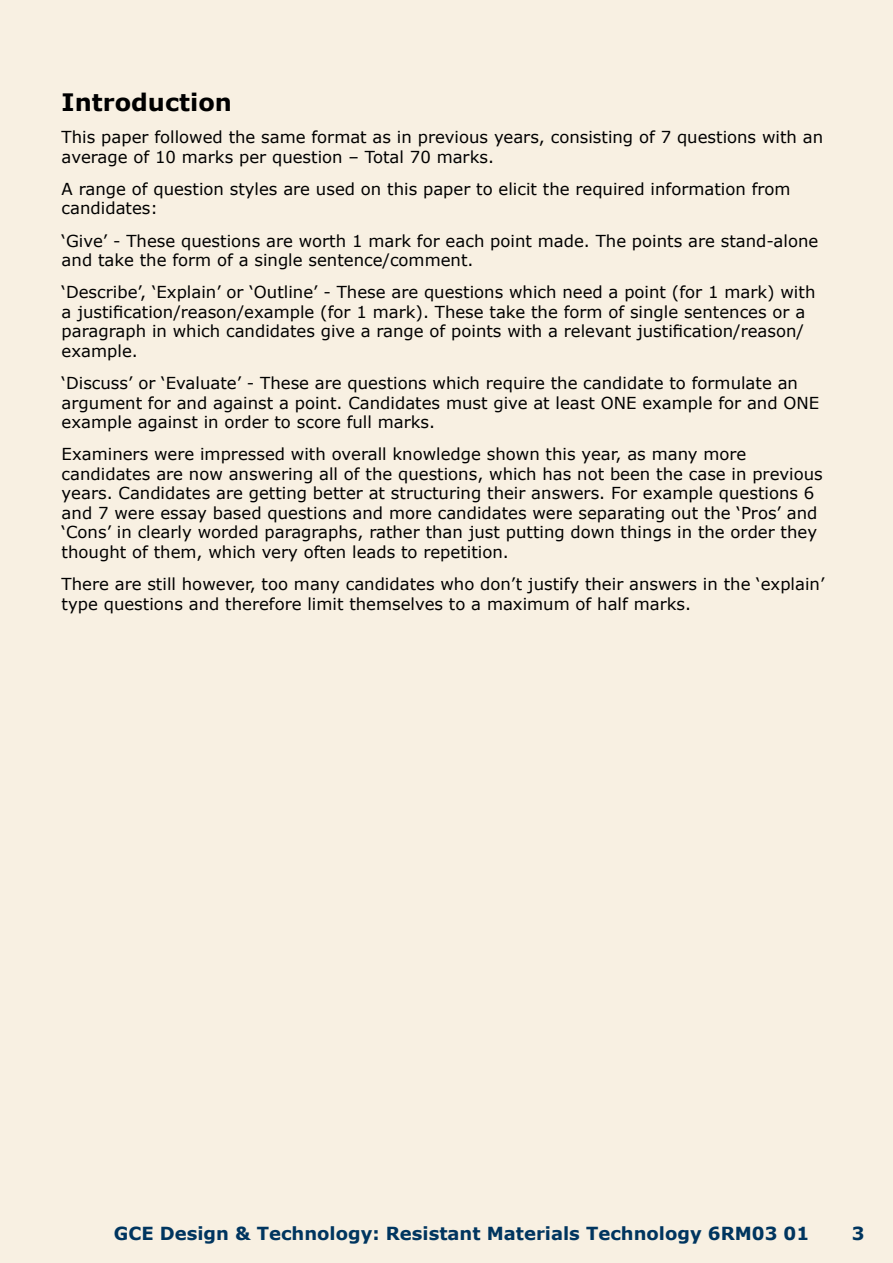
<style>
.page{position:relative;width:893px;height:1263px;background:#f8f0e2}
.page>*{position:absolute;margin:0;border:0;box-sizing:border-box;transform-origin:0 0}
.t1{font:700 24px "Verdana";color:#000}
.t2{font:700 18px "Verdana";color:#00355f}
.t3{font:16.5px/19.5px "Verdana";color:#000}
</style>
<div class="page">
<h1 class="t1" style="left:62px;top:87px;width:172px">Introduction</h1>
<p class="t3" style="left:62px;top:127px;width:763px">This paper followed the same format as in previous years, consisting of 7 questions with an average of 10 marks per question – Total 70 marks.</p>
<p class="t3" style="left:62px;top:179px;width:730px">A range of question styles are used on this paper to elicit the required information from candidates:</p>
<p class="t3" style="left:62px;top:230px;width:758px">‘Give’ - These questions are worth 1 mark for each point made. The points are stand-alone and take the form of a single sentence/comment.</p>
<p class="t3" style="left:62px;top:282px;width:755px">‘Describe’, ‘Explain’ or ‘Outline’ - These are questions which need a point (for 1 mark) with a justification/reason/example (for 1 mark). These take the form of single sentences or a paragraph in which candidates give a range of points with a relevant justification/reason/ example.</p>
<p class="t3" style="left:62px;top:373px;width:759px">‘Discuss’ or ‘Evaluate’ - These are questions which require the candidate to formulate an argument for and against a point. Candidates must give at least ONE example for and ONE example against in order to score full marks.</p>
<p class="t3" style="left:62px;top:444px;width:763px">Examiners were impressed with overall knowledge shown this year, as many more candidates are now answering all of the questions, which has not been the case in previous years. Candidates are getting better at structuring their answers. For example questions 6 and 7 were essay based questions and more candidates were separating out the ‘Pros’ and ‘Cons’ in clearly worded paragraphs, rather than just putting down things in the order they thought of them, which very often leads to repetition.</p>
<p class="t3" style="left:62px;top:574px;width:764px">There are still however, too many candidates who don’t justify their answers in the ‘explain’ type questions and therefore limit themselves to a maximum of half marks.</p>
<p class="t2" style="left:114px;top:1222px;width:697px">GCE Design &amp; Technology: Resistant Materials Technology 6RM03 01</p>
<p class="t2" style="left:852px;top:1222px;width:14px">3</p>
</div>
